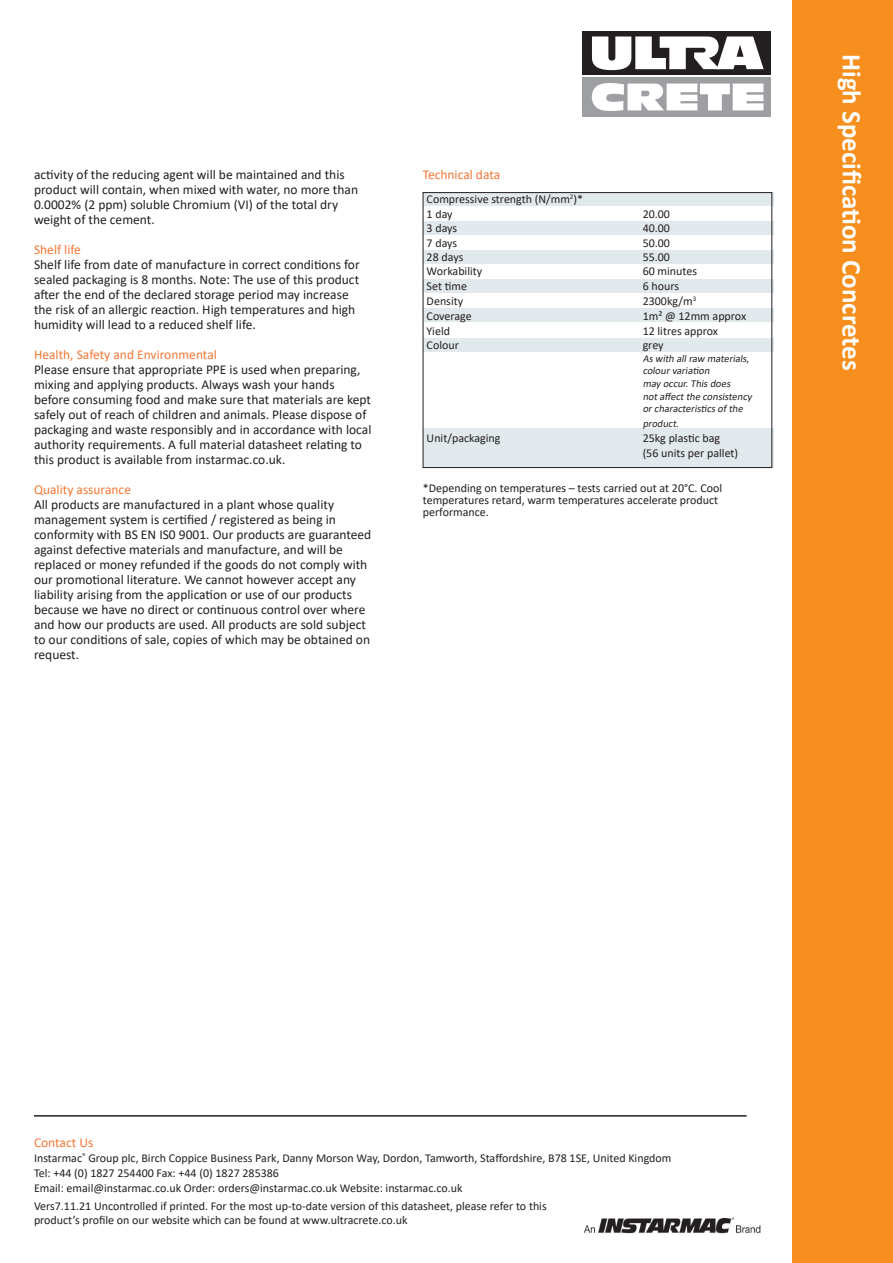
<style>
.page{position:relative;width:893px;height:1263px;background:#fff}
.page>*{position:absolute;margin:0;border:0;box-sizing:border-box;transform-origin:0 0}
.t1{font:700 27px "Calibri";color:#fff}
.t2{font:13.5px/15px "Calibri";color:#231f20}
.t3{font:13.5px "Calibri";color:#f37736}
.t4{font:12px/15px "Calibri";color:#231f20}
.t5{font:italic 10.5px/12.6px "Calibri";color:#231f20}
</style>
<div class="page">
<div style="left:792px;top:0;width:101px;height:1263px;background:#f68f1e"></div>
<svg style="left:582px;top:77px;width:189px;height:1px"></svg>
<div style="left:582px;top:78px;width:189px;height:39px;background:#9d9fa2"></div>
<div style="left:582px;top:31px;width:189px;height:44px;background:#231f20"></div>
<svg style="left:592px;top:37px;width:172px;height:33px"></svg>
<svg style="left:592px;top:83px;width:171px;height:28px"></svg>
<div style="left:423px;top:193px;width:350px;height:13px;background:#e2e9ed"></div>
<div style="left:423px;top:221px;width:350px;height:14px;background:#e2e9ed"></div>
<div style="left:423px;top:250px;width:350px;height:14px;background:#e2e9ed"></div>
<img style="left:584px;top:1217px;width:177px;height:17px">
<div style="left:423px;top:279px;width:350px;height:13px;background:#e2e9ed"></div>
<div style="left:423px;top:308px;width:350px;height:14px;background:#e2e9ed"></div>
<div style="left:423px;top:338px;width:350px;height:13px;background:#e2e9ed"></div>
<div style="left:423px;top:428px;width:350px;height:40px;background:#e2e9ed"></div>
<hr style="left:34px;top:1115px;width:713px;height:1px;background:#231f20">
<div style="left:423px;top:192px;width:349px;height:276px;border:1px solid #231f20"></div>
<p class="t2" style="left:34px;top:166px;width:326px">activity of the reducing agent will be maintained and this product will contain, when mixed with water, no more than 0.0002% (2 ppm) soluble Chromium (VI) of the total dry weight of the cement.</p>
<p class="t3" style="left:34px;top:240px;width:48px">Shelf life</p>
<p class="t2" style="left:34px;top:256px;width:327px">Shelf life from date of manufacture in correct conditions for sealed packaging is 8 months. Note: The use of this product after the end of the declared storage period may increase the risk of an allergic reaction. High temperatures and high humidity will lead to a reduced shelf life.</p>
<p class="t3" style="left:34px;top:345px;width:184px">Health, Safety and Environmental</p>
<p class="t2" style="left:34px;top:361px;width:339px">Please ensure that appropriate PPE is used when preparing, mixing and applying products. Always wash your hands before consuming food and make sure that materials are kept safely out of reach of children and animals. Please dispose of packaging and waste responsibly and in accordance with local authority requirements. A full material datasheet relating to this product is available from instarmac.co.uk.</p>
<p class="t3" style="left:34px;top:480px;width:99px">Quality assurance</p>
<p class="t2" style="left:34px;top:496px;width:339px">All products are manufactured in a plant whose quality management system is certified / registered as being in conformity with BS EN IS0 9001. Our products are guaranteed against defective materials and manufacture, and will be replaced or money refunded if the goods do not comply with our promotional literature. We cannot however accept any liability arising from the application or use of our products because we have no direct or continuous control over where and how our products are used. All products are sold subject to our conditions of sale, copies of which may be obtained on request.</p>
<p class="t3" style="left:423px;top:165px;width:79px">Technical data</p>
<p class="t4" style="left:427px;top:192px;width:158px;line-height:14.4px">Compressive strength (N/mm<sup>2</sup>)*<br>1 day</p>
<p class="t4" style="left:643px;top:206px;width:29px">20.00</p>
<p class="t4" style="left:427px;top:220px;width:32px">3 days</p>
<p class="t4" style="left:643px;top:220px;width:29px">40.00</p>
<p class="t4" style="left:427px;top:235px;width:32px">7 days</p>
<p class="t4" style="left:643px;top:235px;width:29px">50.00</p>
<p class="t4" style="left:427px;top:249px;width:38px">28 days</p>
<p class="t4" style="left:643px;top:249px;width:29px">55.00</p>
<p class="t4" style="left:427px;top:263px;width:57px">Workability</p>
<p class="t4" style="left:643px;top:263px;width:56px">60 minutes</p>
<p class="t4" style="left:427px;top:278px;width:42px">Set time</p>
<p class="t4" style="left:643px;top:278px;width:38px">6 hours</p>
<p class="t4" style="left:427px;top:293px;width:38px">Density</p>
<p class="t4" style="left:643px;top:293px;width:55px">2300kg/m<sup>3</sup></p>
<p class="t4" style="left:427px;top:308px;width:47px">Coverage</p>
<p class="t4" style="left:643px;top:308px;width:105px">1m² @ 12mm approx</p>
<p class="t4" style="left:427px;top:323px;width:25px">Yield</p>
<p class="t4" style="left:643px;top:323px;width:77px">12 litres approx</p>
<p class="t4" style="left:427px;top:337px;width:34px">Colour</p>
<p class="t4" style="left:643px;top:337px;width:23px">grey</p>
<p class="t5" style="left:643px;top:352px;width:113px">Aswith allraw materials, colourvariation<br>may occur.Thisdoes notaffectthe consistency orcharacteristicsofthe</p>
<p class="t5" style="left:643px;top:416px;width:40px">product.</p>
<p class="t4" style="left:427px;top:430px;width:75px">Unit/packaging</p>
<p class="t4" style="left:643px;top:430px;width:97px">25kg plastic bag (56 units per pallet)</p>
<p class="t4" style="left:423px;top:482px;width:301px;line-height:12px">*Depending on temperatures – tests carried out at 20°C. Cool temperatures retard, warm temperatures accelerate product performance.</p>
<h1 class="t1" style="left:871px;top:54px;width:318px;rotate:90deg">High Specification Concretes</h1>
<p class="t3" style="left:34px;top:1133px;width:61px">Contact Us</p>
<p class="t4" style="left:34px;top:1150px;width:639px">Instarmac<sup>®</sup> Group plc, Birch Coppice Business Park, Danny Morson Way, Dordon, Tamworth, Staffordshire, B78 1SE, United Kingdom<br>Tel: +44 (0) 1827 254400 Fax: +44 (0) 1827 285386<br>Email: email@instarmac.co.uk Order: orders@instarmac.co.uk Website: instarmac.co.uk</p>
<p class="t4" style="left:34px;top:1198px;width:514px;line-height:14.4px">Vers7.11.21 Uncontrolled if printed. For the most up-to-date version of this datasheet, please refer to this product’s profile on our website which can be found at www.ultracrete.co.uk</p>
</div>
